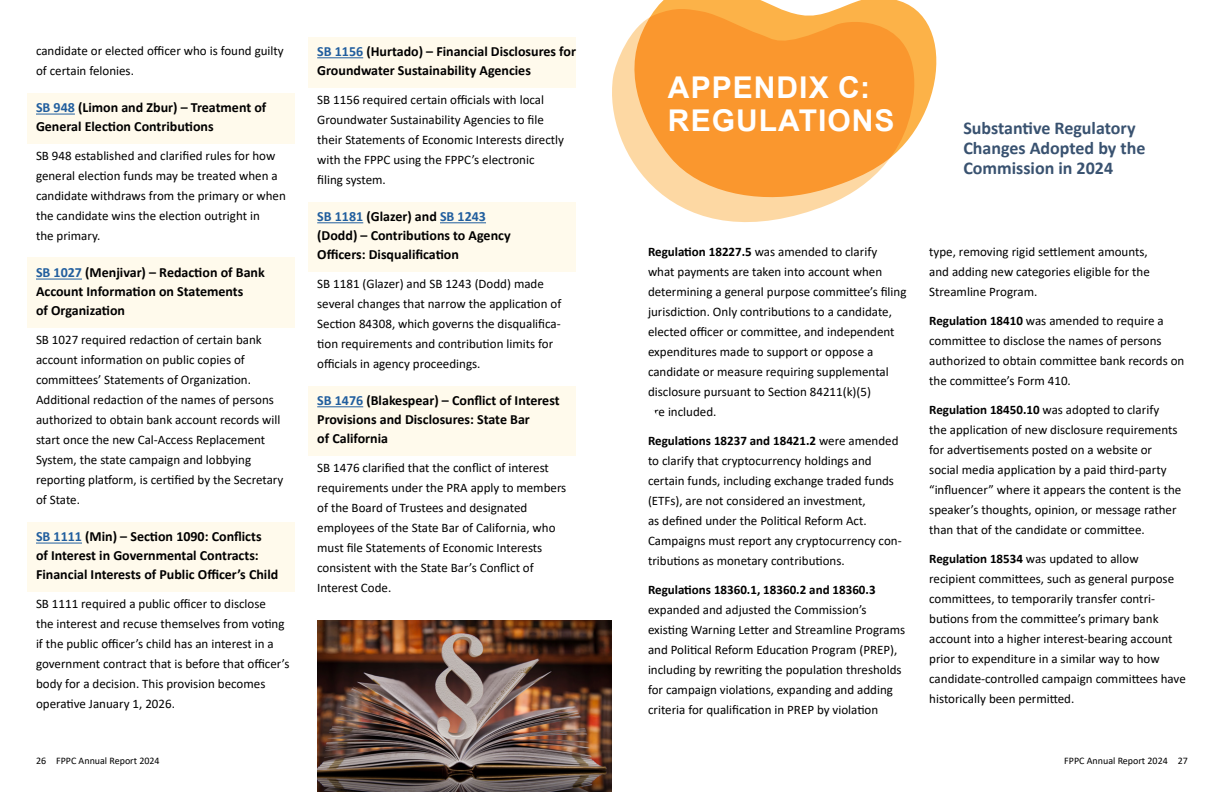
<style>
.page{position:relative;width:1224px;height:792px;background:#fff}
.page>*{position:absolute;margin:0;border:0;box-sizing:border-box;transform-origin:0 0}
.t1{font:700 30px/33px "Arial";letter-spacing:.035em;color:#fff}
.t2{font:700 18px/20px "Calibri";color:#395270}
.t3{font:700 14px/19px "Calibri";color:#000}
.t4{font:13px/20px "Calibri";color:#000}
.t5{font:10px "Calibri";color:#000}
.s1{color:#215e9e}
.s2{font-weight:700}
</style>
<div class="page">
<img style="left:317px;top:621px;width:295px;height:171px">
<svg style="left:655px;top:0;width:282px;height:132px;fill:#fcb248"></svg>
<svg style="left:612px;top:9px;width:302px;height:213px;background:#fbb160"></svg>
<div style="left:27px;top:93px;width:268px;height:51px;background:#fffaec"></div>
<hr style="left:36px;top:114px;width:39px;height:1px;background:#215e9e">
<div style="left:27px;top:258px;width:268px;height:70px;background:#fffaec"></div>
<hr style="left:36px;top:279px;width:46px;height:1px;background:#215e9e">
<div style="left:27px;top:522px;width:268px;height:70px;background:#fffaec"></div>
<hr style="left:36px;top:543px;width:46px;height:1px;background:#215e9e">
<div style="left:308px;top:37px;width:268px;height:51px;background:#fffaec"></div>
<hr style="left:317px;top:57px;width:46px;height:1px;background:#215e9e">
<div style="left:308px;top:202px;width:268px;height:70px;background:#fffaec"></div>
<hr style="left:317px;top:222px;width:46px;height:1px;background:#215e9e">
<hr style="left:440px;top:222px;width:46px;height:1px;background:#215e9e">
<div style="left:308px;top:386px;width:268px;height:70px;background:#fffaec"></div>
<hr style="left:317px;top:406px;width:46px;height:1px;background:#215e9e">
<p class="t4" style="left:36px;top:41px;width:249px">candidate or elected officer who is found guilty of certain felonies.</p>
<h3 class="t3" style="left:36px;top:98px;width:232px"><span class="s1">SB 948</span> (Limon and Zbur) – Treatment of<br>General Election Contributions</h3>
<p class="t4" style="left:36px;top:146px;width:251px">SB 948 established and clarified rules for how general election funds may be treated when a candidate withdraws from the primary or when the candidate wins the election outright in<br>the primary.</p>
<h4 class="t3" style="left:36px;top:263px;width:230px"><span class="s1">SB 1027</span> (Menjivar) – Redaction of Bank<br>Account Information on Statements<br>of Organization</h4>
<p class="t4" style="left:36px;top:330px;width:249px">SB 1027 required redaction of certain bank account information on public copies of committees’ Statements of Organization.<br>Additional redaction of the names of persons authorized to obtain bank account records will start once the new Cal-Access Replacement System, the state campaign and lobbying reporting platform, is certified by the Secretary of State.</p>
<h3 class="t3" style="left:36px;top:527px;width:244px"><span class="s1">SB 1111</span> (Min) – Section 1090: Conflicts<br>of Interest in Governmental Contracts:<br>Financial Interests of Public Officer’s Child</h3>
<p class="t4" style="left:36px;top:594px;width:255px">SB 1111 required a public officer to disclose<br>the interest and recuse themselves from voting if the public officer’s child has an interest in a government contract that is before that officer’s body for a decision. This provision becomes operative January 1, 2026.</p>
<h3 class="t3" style="left:317px;top:42px;width:260px"><span class="s1">SB 1156</span> (Hurtado) – Financial Disclosures for<br>Groundwater Sustainability Agencies</h3>
<p class="t4" style="left:317px;top:90px;width:248px">SB 1156 required certain officials with local Groundwater Sustainability Agencies to file their Statements of Economic Interests directly with the FPPC using the FPPC’s electronic<br>filing system.</p>
<h3 class="t3" style="left:317px;top:207px;width:195px"><span class="s1">SB 1181</span> (Glazer) and <span class="s1">SB 1243 </span>(Dodd) – Contributions to Agency<br>Officers: Disqualification</h3>
<p class="t4" style="left:317px;top:274px;width:246px">SB 1181 (Glazer) and SB 1243 (Dodd) made several changes that narrow the application of Section 84308, which governs the disqualifica&shy;tion requirements and contribution limits for officials in agency proceedings.</p>
<h3 class="t3" style="left:317px;top:391px;width:244px"><span class="s1">SB 1476</span> (Blakespear) – Conflict of Interest<br>Provisions and Disclosures: State Bar<br>of California</h3>
<p class="t4" style="left:317px;top:458px;width:251px">SB 1476 clarified that the conflict of interest requirements under the PRA apply to members of the Board of Trustees and designated employees of the State Bar of California, who must file Statements of Economic Interests consistent with the State Bar’s Conflict of Interest Code.</p>
<h2 class="t1" style="left:668px;top:71px;width:228px">APPENDIX C:<br>REGULATIONS</h2>
<p class="t2" style="left:963px;top:118px;width:184px">Substantive Regulatory<br>Changes Adopted by the<br>Commission in 2024</p>
<p class="t4" style="left:648px;top:242px;width:260px"><span class="s2">Regulation 18227.5</span> was amended to clarify what payments are taken into account when determining a general purpose committee’s filing jurisdiction. Only contributions to a candidate, elected officer or committee, and independent expenditures made to support or oppose a candidate or measure requiring supplemental disclosure pursuant to Section 84211(k)(5)<br>are included.</p>
<p class="t4" style="left:648px;top:430px;width:255px"><span class="s2">Regulations 18237 and 18421.2</span> were amended to clarify that cryptocurrency holdings and certain funds, including exchange traded funds (ETFs), are not considered an investment,<br>as defined under the Political Reform Act.<br>Campaigns must report any cryptocurrency con&shy;tributions as monetary contributions.</p>
<p class="t4" style="left:648px;top:579px;width:259px"><span class="s2">Regulations 18360.1, 18360.2 and 18360.3 </span>expanded and adjusted the Commission’s existing Warning Letter and Streamline Programs and Political Reform Education Program (PREP), including by rewriting the population thresholds for campaign violations, expanding and adding criteria for qualification in PREP by violation</p>
<p class="t4" style="left:929px;top:241px;width:222px">type, removing rigid settlement amounts, and adding new categories eligible for the<br>Streamline Program.</p>
<p class="t4" style="left:929px;top:310px;width:257px"><span class="s2">Regulation 18410</span> was amended to require a committee to disclose the names of persons authorized to obtain committee bank records on the committee’s Form 410.</p>
<p class="t4" style="left:929px;top:399px;width:254px"><span class="s2">Regulation 18450.10</span> was adopted to clarify<br>the application of new disclosure requirements for advertisements posted on a website or social media application by a paid third-party “influencer” where it appears the content is the speaker’s thoughts, opinion, or message rather than that of the candidate or committee.</p>
<p class="t4" style="left:929px;top:548px;width:258px"><span class="s2">Regulation 18534</span> was updated to allow recipient committees, such as general purpose committees, to temporarily transfer contri&shy;butions from the committee’s primary bank account into a higher interest-bearing account prior to expenditure in a similar way to how candidate-controlled campaign committees have historically been permitted.</p>
<p class="t5" style="left:36px;top:753px;width:125px">26 FPPC Annual Report 2024</p>
<p class="t5" style="left:1064px;top:753px;width:125px">FPPC Annual Report 2024 27</p>
</div>
